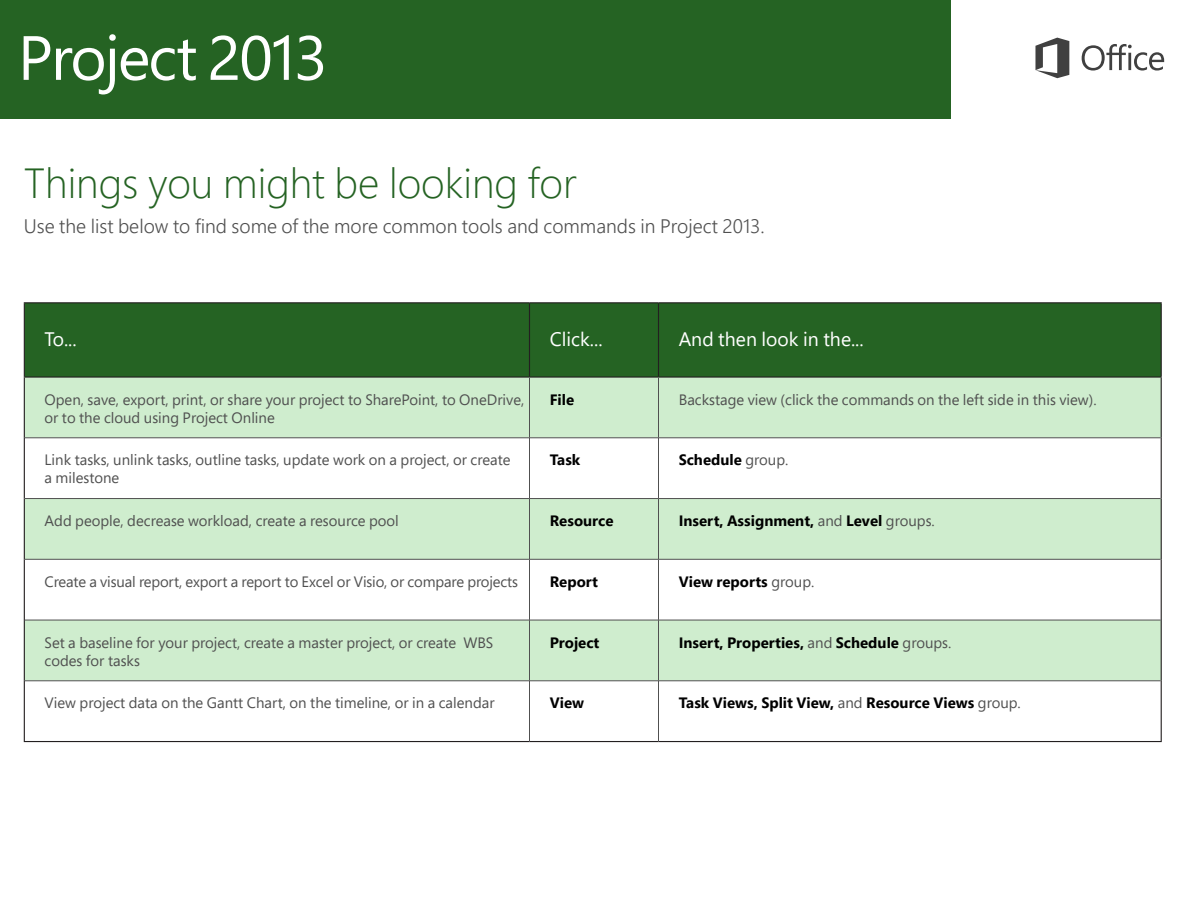
<style>
.page{position:relative;width:1188px;height:918px;background:#fff}
.page>*{position:absolute;margin:0;border:0;box-sizing:border-box;transform-origin:0 0}
.t1{font:300 42px "Segoe Pro";color:#256323}
.t2{font:300 19.5px "Segoe Pro";color:#505050}
.t3{font:19.5px "Segoe Pro";color:#fff}
.t4{font:15px/18px "Segoe Pro";color:#505050}
.t5{font:700 15px "Segoe Pro";color:#000}
.s1{font-weight:400;color:#505050}
</style>
<div class="page">
<div style="left:0;top:0;width:950px;height:119px;background:#256323"></div>
<svg style="left:1082px;top:44px;width:82px;height:27px"></svg>
<svg style="left:1035px;top:38px;width:34px;height:40px"></svg>
<svg style="left:24px;top:36px;width:26px;height:44px"></svg>
<svg style="left:56px;top:34px;width:140px;height:60px"></svg>
<svg style="left:211px;top:35px;width:78px;height:46px"></svg>
<svg style="left:298px;top:35px;width:25px;height:46px"></svg>
<div style="left:25px;top:303px;width:1136px;height:73px;background:#256323"></div>
<div style="left:25px;top:378px;width:1136px;height:60px;background:#cfedce"></div>
<svg style="left:25px;top:439px;width:1136px;height:302px"></svg>
<hr style="left:24px;top:378px;width:1px;height:60px;background:#231f20">
<hr style="left:1161px;top:378px;width:1px;height:60px;background:#231f20">
<hr style="left:24px;top:438px;width:1px;height:61px;background:#231f20">
<hr style="left:1161px;top:438px;width:1px;height:61px;background:#231f20">
<hr style="left:24px;top:499px;width:1px;height:60px;background:#231f20">
<hr style="left:1161px;top:499px;width:1px;height:60px;background:#231f20">
<hr style="left:24px;top:559px;width:1px;height:61px;background:#231f20">
<hr style="left:1161px;top:559px;width:1px;height:61px;background:#231f20">
<hr style="left:24px;top:620px;width:1px;height:61px;background:#231f20">
<hr style="left:1161px;top:620px;width:1px;height:61px;background:#231f20">
<hr style="left:24px;top:681px;width:1px;height:60px;background:#231f20">
<hr style="left:1161px;top:681px;width:1px;height:60px;background:#231f20">
<hr style="left:24px;top:741px;width:506px;height:1px;background:#231f20">
<hr style="left:530px;top:741px;width:128px;height:1px;background:#231f20">
<hr style="left:658px;top:741px;width:504px;height:1px;background:#231f20">
<hr style="left:25px;top:438px;width:505px;height:1px;background:#505050">
<hr style="left:530px;top:438px;width:128px;height:1px;background:#505050">
<hr style="left:658px;top:438px;width:503px;height:1px;background:#505050">
<hr style="left:25px;top:498px;width:505px;height:1px;background:#505050">
<hr style="left:530px;top:498px;width:128px;height:1px;background:#505050">
<hr style="left:658px;top:498px;width:503px;height:1px;background:#505050">
<hr style="left:25px;top:559px;width:505px;height:1px;background:#505050">
<hr style="left:530px;top:559px;width:128px;height:1px;background:#505050">
<hr style="left:658px;top:559px;width:503px;height:1px;background:#505050">
<hr style="left:25px;top:620px;width:505px;height:1px;background:#505050">
<hr style="left:530px;top:620px;width:128px;height:1px;background:#505050">
<hr style="left:658px;top:620px;width:503px;height:1px;background:#505050">
<hr style="left:25px;top:681px;width:505px;height:1px;background:#505050">
<hr style="left:530px;top:681px;width:128px;height:1px;background:#505050">
<hr style="left:658px;top:681px;width:503px;height:1px;background:#505050">
<hr style="left:24px;top:302px;width:506px;height:1px;background:#231f20">
<hr style="left:24px;top:303px;width:1px;height:73px;background:#231f20">
<hr style="left:530px;top:302px;width:128px;height:1px;background:#231f20">
<hr style="left:529px;top:303px;width:1px;height:73px;background:#231f20">
<hr style="left:24px;top:376px;width:506px;height:2px;background:#231f20">
<hr style="left:530px;top:376px;width:128px;height:2px;background:#231f20">
<hr style="left:658px;top:302px;width:504px;height:1px;background:#231f20">
<hr style="left:658px;top:303px;width:1px;height:73px;background:#231f20">
<hr style="left:1161px;top:303px;width:1px;height:73px;background:#231f20">
<hr style="left:529px;top:378px;width:1px;height:60px;background:#505050">
<hr style="left:658px;top:378px;width:1px;height:60px;background:#505050">
<hr style="left:529px;top:438px;width:1px;height:60px;background:#505050">
<hr style="left:529px;top:499px;width:1px;height:60px;background:#505050">
<hr style="left:529px;top:559px;width:1px;height:61px;background:#505050">
<hr style="left:529px;top:620px;width:1px;height:61px;background:#505050">
<hr style="left:529px;top:681px;width:1px;height:60px;background:#505050">
<hr style="left:658px;top:376px;width:504px;height:2px;background:#231f20">
<hr style="left:658px;top:438px;width:1px;height:60px;background:#505050">
<hr style="left:658px;top:499px;width:1px;height:60px;background:#505050">
<hr style="left:658px;top:559px;width:1px;height:61px;background:#505050">
<hr style="left:658px;top:620px;width:1px;height:61px;background:#505050">
<hr style="left:658px;top:681px;width:1px;height:60px;background:#505050">
<p class="t1" style="left:24px;top:154px;width:555px">Things you might be looking for</p>
<p class="t2" style="left:24px;top:213px;width:743px">Use the list below to find some of the more common tools and commands in Project 2013.</p>
<p class="t3" style="left:45px;top:326px;width:34px">To...</p>
<p class="t3" style="left:550px;top:326px;width:54px">Click...</p>
<p class="t3" style="left:679px;top:326px;width:187px">And then look in the...</p>
<p class="t4" style="left:45px;top:390px;width:481px">Open, save, export, print, or share your project to SharePoint, to OneDrive, or to the cloud using Project Online</p>
<p class="t5" style="left:550px;top:389px;width:26px">File</p>
<p class="t4" style="left:679px;top:390px;width:419px">Backstage view (click the commands on the left side in this view).</p>
<p class="t4" style="left:45px;top:451px;width:467px">Link tasks, unlink tasks, outline tasks, update work on a project, or create a milestone</p>
<p class="t5" style="left:550px;top:449px;width:32px">Task</p>
<p class="t5" style="left:679px;top:449px;width:111px">Schedule <span class="s1">group.</span></p>
<p class="t4" style="left:45px;top:511px;width:356px">Add people, decrease workload, create a resource pool</p>
<p class="t5" style="left:550px;top:510px;width:65px">Resource</p>
<p class="t5" style="left:679px;top:510px;width:258px">Insert, Assignment, <span class="s1">and</span> Level <span class="s1">groups.</span></p>
<p class="t4" style="left:45px;top:572px;width:475px">Create a visual report, export a report to Excel or Visio, or compare projects</p>
<p class="t5" style="left:550px;top:571px;width:50px">Report</p>
<p class="t5" style="left:679px;top:571px;width:137px">View reports <span class="s1">group.</span></p>
<p class="t4" style="left:45px;top:633px;width:450px">Set a baseline for your project, create a master project, or create WBS codes for tasks</p>
<p class="t5" style="left:550px;top:632px;width:51px">Project</p>
<p class="t5" style="left:679px;top:632px;width:274px">Insert, Properties, <span class="s1">and</span> Schedule <span class="s1">groups.</span></p>
<p class="t4" style="left:45px;top:694px;width:452px">View project data on the Gantt Chart, on the timeline, or in a calendar</p>
<p class="t5" style="left:550px;top:692px;width:36px">View</p>
<p class="t5" style="left:679px;top:692px;width:344px">Task Views, Split View, <span class="s1">and</span> Resource Views <span class="s1">group.</span></p>
</div>
